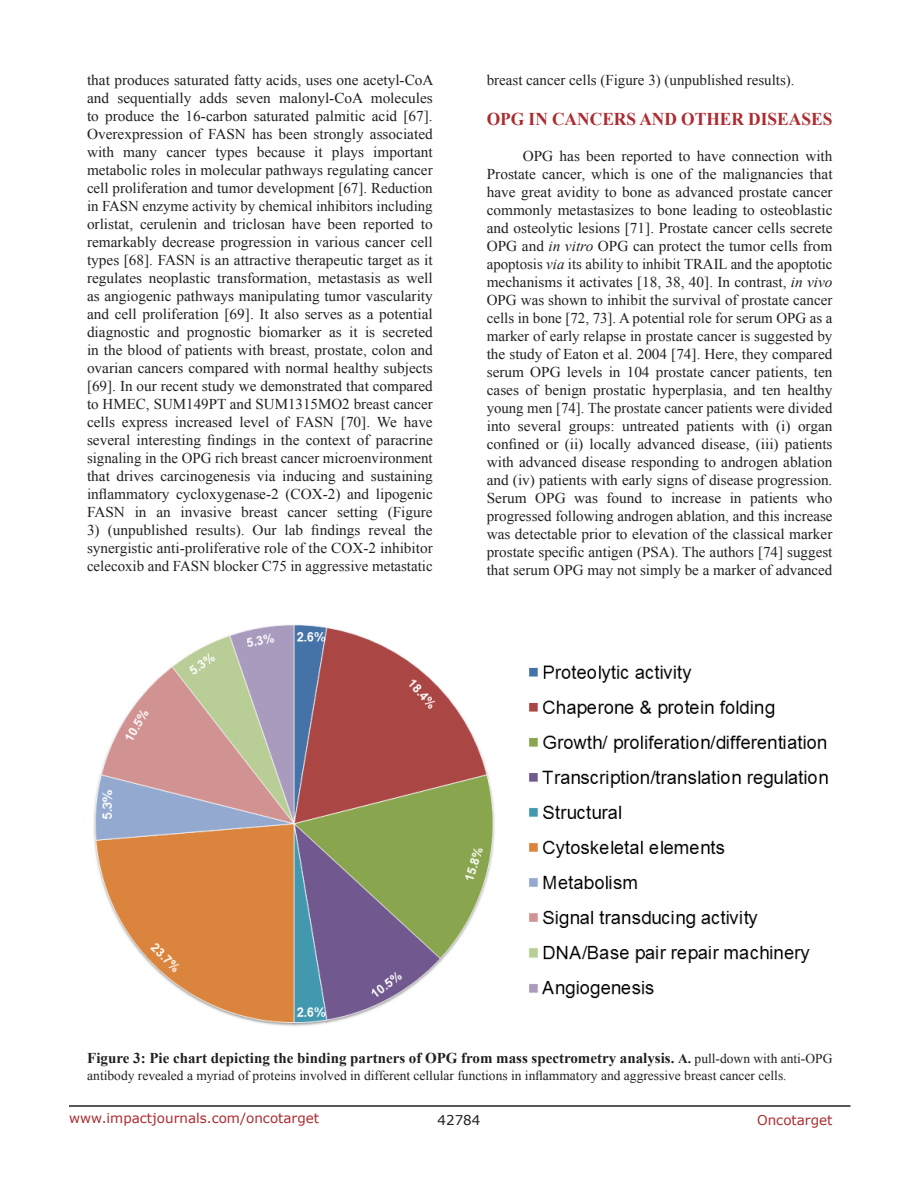
<style>
.page{position:relative;width:918px;height:1188px;background:#fff}
.page>*{position:absolute;margin:0;border:0;box-sizing:border-box;transform-origin:0 0}
.t1{font:700 18px "Times New Roman";color:#ac2b31}
.t2{font:15px/18px "Times New Roman";color:#221f22;text-align:justify}
.t3{font:700 15px "Times New Roman";color:#221f22}
.t4{font:13.5px "Times New Roman";color:#221f22}
.t5{font:13.5px "Verdana";color:#ac2b31}
.t6{font:13.5px "Verdana";color:#221f22}
.s1{font-style:italic}
.s2{font-size:13.5px}
.s3{font-weight:400;font-size:13.5px}
</style>
<div class="page">
<hr style="left:69px;top:1105px;width:781px;height:2px;background:#231f20">
<img style="left:93px;top:624px;width:736px;height:402px">
<p class="t2" style="left:87px;top:71px;width:348px">that produces saturated fatty acids, uses one acetyl-CoA and sequentially adds seven malonyl-CoA molecules to produce the 16-carbon saturated palmitic acid [67].<br>Overexpression of FASN has been strongly associated with many cancer types because it plays important metabolic roles in molecular pathways regulating cancer cell proliferation and tumor development [67]. Reduction in FASN enzyme activity by chemical inhibitors including orlistat, cerulenin and triclosan have been reported to remarkably decrease progression in various cancer cell types [68]. FASN is an attractive therapeutic target as it regulates neoplastic transformation, metastasis as well as angiogenic pathways manipulating tumor vascularity and cell proliferation [69]. It also serves as a potential diagnostic and prognostic biomarker as it is secreted in the blood of patients with breast, prostate, colon and ovarian cancers compared with normal healthy subjects [69]. In our recent study we demonstrated that compared to HMEC, SUM149PT and SUM1315MO2 breast cancer cells express increased level of FASN [70]. We have several interesting findings in the context of paracrine signaling in the OPG rich breast cancer microenvironment that drives carcinogenesis via inducing and sustaining inflammatory cycloxygenase-2 (COX-2) and lipogenic FASN in an invasive breast cancer setting (Figure</p>
<p class="t2" style="left:87px;top:521px;width:347px">3) (unpublished results). Our lab findings reveal the synergistic anti-proliferative role of the COX-2 inhibitor celecoxib and FASN blocker C75 in aggressive metastatic</p>
<p class="t2" style="left:487px;top:71px;width:309px">breast cancer cells (Figure 3) (unpublished results).</p>
<p class="t1" style="left:487px;top:107px;width:346px">OPG IN CANCERS AND OTHER DISEASES</p>
<p class="t2" style="left:487px;top:147px;width:347px;text-indent:36px">OPG has been reported to have connection with Prostate cancer, which is one of the malignancies that have great avidity to bone as advanced prostate cancer commonly metastasizes to bone leading to osteoblastic and osteolytic lesions [71]. Prostate cancer cells secrete OPG and <span class="s1">in vitro</span> OPG can protect the tumor cells from apoptosis <span class="s1">via</span> its ability to inhibit TRAIL and the apoptotic mechanisms it activates [18, 38, 40]. In contrast, <span class="s1">in vivo </span>OPG was shown to inhibit the survival of prostate cancer cells in bone [72, 73]. A potential role for serum OPG as a marker of early relapse in prostate cancer is suggested by the study of Eaton et al. 2004 [74]. Here, they compared serum OPG levels in 104 prostate cancer patients, ten cases of benign prostatic hyperplasia, and ten healthy young men [74]. The prostate cancer patients were divided into several groups: untreated patients with (i) organ confined or (ii) locally advanced disease, (iii) patients with advanced disease responding to androgen ablation and (iv) patients with early signs of disease progression.<br>Serum OPG was found to increase in patients who progressed following androgen ablation, and this increase was detectable prior to elevation of the classical marker prostate specific antigen (PSA). The authors [74] suggest that serum OPG may not simply be a marker of advanced</p>
<p class="t3" style="left:87px;top:1048px;width:747px">Figure 3: Pie chart depicting the binding partners of OPG from mass spectrometry analysis. <span class="s2">A.</span> <span class="s3">pull-down with anti-OPG</span></p>
<p class="t4" style="left:87px;top:1066px;width:701px">antibody revealed a myriad of proteins involved in different cellular functions in inflammatory and aggressive breast cancer cells.</p>
<p class="t5" style="left:69px;top:1109px;width:252px">www.impactjournals.com/oncotarget</p>
<p class="t6" style="left:438px;top:1111px;width:44px">42784</p>
<p class="t5" style="left:757px;top:1111px;width:77px">Oncotarget</p>
</div>
